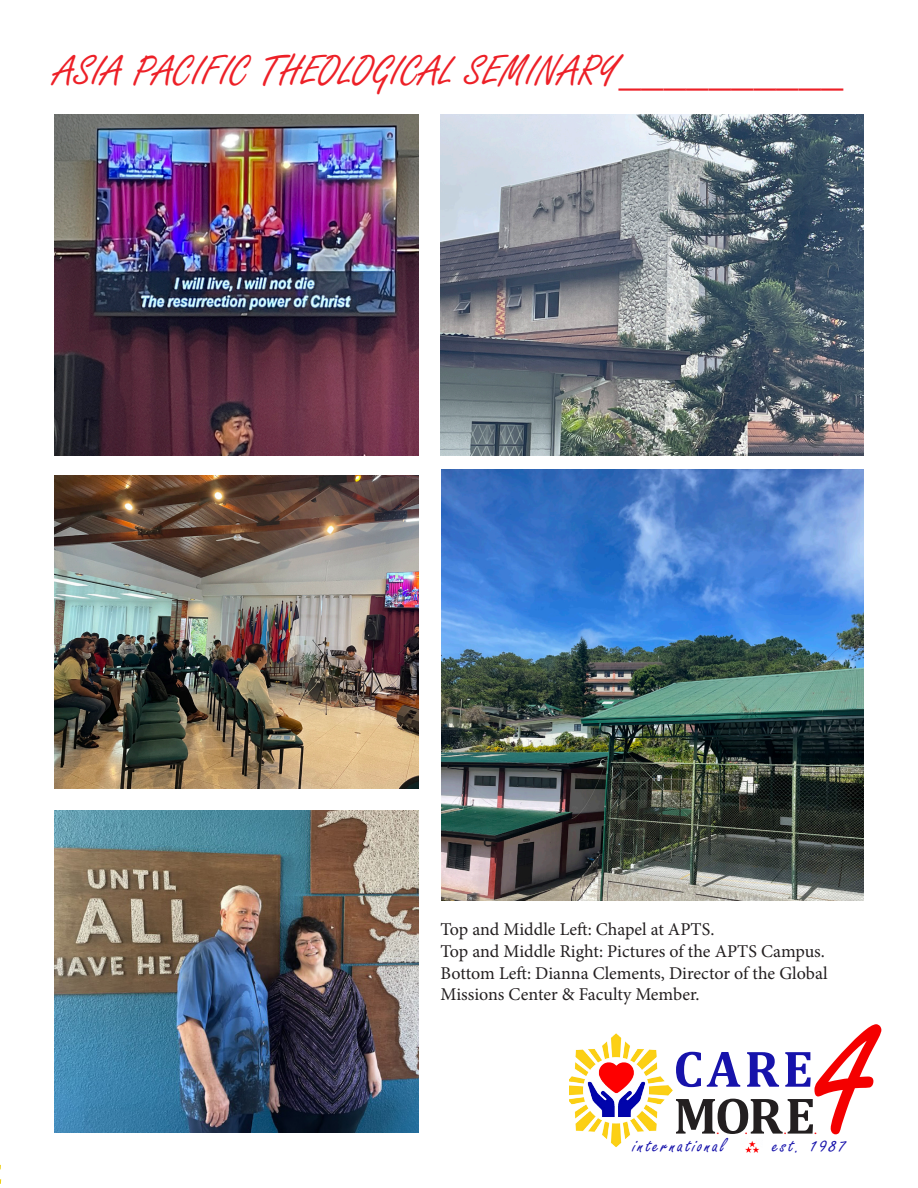
<style>
.page{position:relative;width:918px;height:1188px;background:#fff}
.page>*{position:absolute;margin:0;border:0;box-sizing:border-box;transform-origin:0 0}
.t1{font:217.2px "Freestyle Script";color:#f40000;scale:.85 1}
.t2{font:700 51.75px "Cambria";color:#231f20}
.t3{font:700 51.75px "Cambria";color:#1713ab}
.t4{font:45px "Freestyle Script";color:#ed2027}
.t5{font:21.6px "Freestyle Script";letter-spacing:.1em;color:#1713ab}
.t6{font:18px/21.6px "Minion Pro";color:#231f20}
.t7{font:12.9px "Myriad Pro";color:#f40000}
</style>
<div class="page">
<svg style="left:0;top:1164px;width:2px;height:20px"></svg>
<img style="left:569px;top:1033px;width:104px;height:115px">
<div style="left:625px;top:1139px;width:229px;height:13px;background:#fff"></div>
<img style="left:745px;top:1141px;width:14px;height:12px">
<img style="left:441px;top:470px;width:423px;height:431px">
<img style="left:441px;top:114px;width:423px;height:342px">
<img style="left:54px;top:115px;width:364px;height:341px">
<img style="left:54px;top:476px;width:364px;height:312px">
<img style="left:54px;top:810px;width:364px;height:323px">
<p class="t4" style="left:54px;top:46px;width:789px">ASIA PACIFIC THEOLOGICAL SEMINARY__________</p>
<p class="t6" style="left:441px;top:919px;width:275px">Top and Middle Left: Chapel at APTS.</p>
<p class="t6" style="left:441px;top:941px;width:386px">Top and Middle Right: Pictures of the APTS Campus.</p>
<p class="t6" style="left:441px;top:962px;width:388px">Bottom Left: Dianna Clements, Director of the Global<br>Missions Center &amp; Faculty Member.</p>
<p class="t1" style="left:816px;top:952px;width:76px">4</p>
<p class="t3" style="left:673px;top:1033px;width:141px">CARE</p>
<p class="t2" style="left:674px;top:1079px;width:143px">MORE</p>
<p class="t7" style="left:717px;top:1122px;width:4px">.</p>
<p class="t7" style="left:745px;top:1122px;width:4px">.</p>
<p class="t7" style="left:784px;top:1122px;width:4px">.</p>
<p class="t7" style="left:814px;top:1122px;width:4px">.</p>
<p class="t5" style="left:633px;top:1134px;width:94px">international</p>
<p class="t5" style="left:773px;top:1134px;width:75px">est. 1987</p>
</div>
